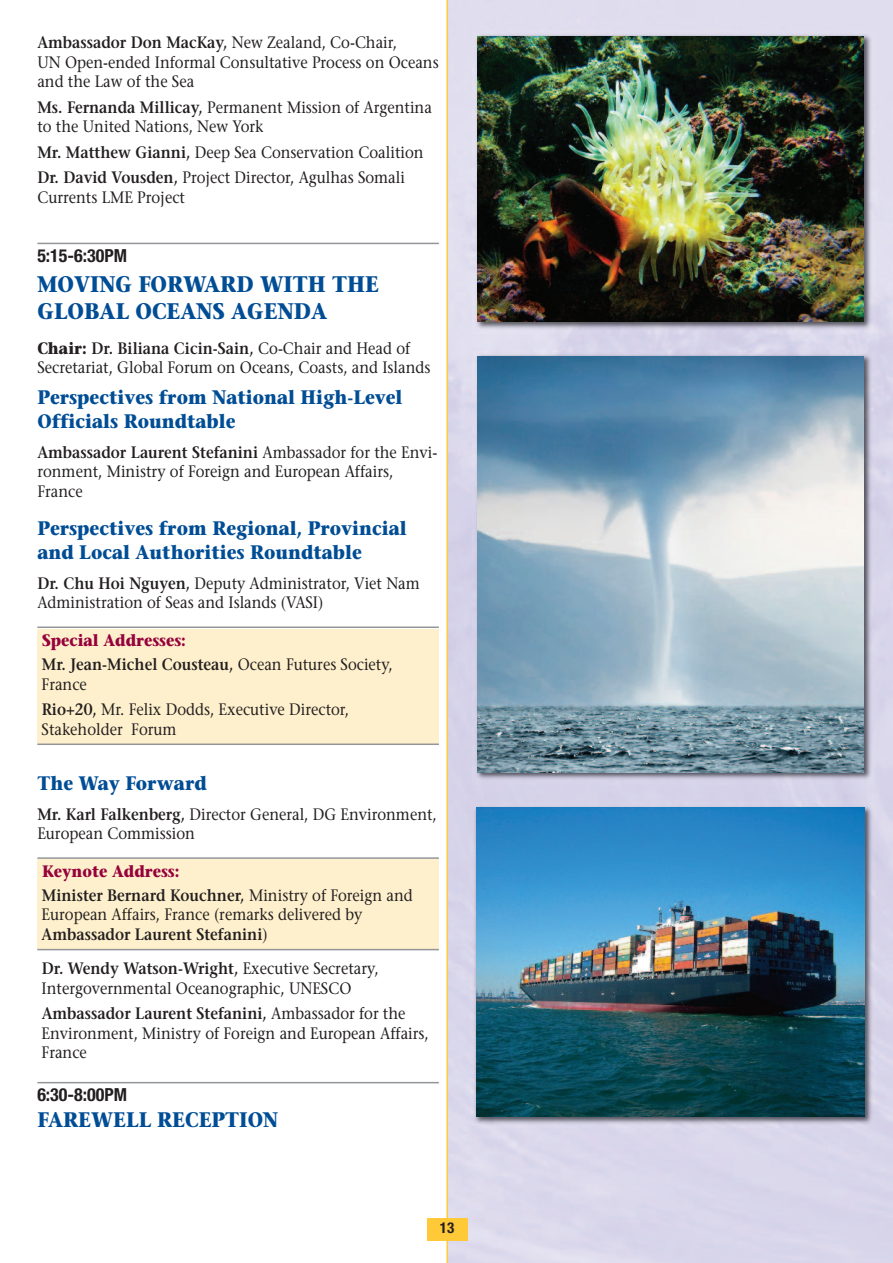
<style>
.page{position:relative;width:893px;height:1263px;background:#fff}
.page>*{position:absolute;margin:0;border:0;box-sizing:border-box;transform-origin:0 0}
.t1{font:700 22.5px/27px "Stone Serif";color:#014d95;scale:.9 1}
.t2{font:700 21px "Stone Serif";color:#014d95;scale:.9 1}
.t3{font:700 19.5px/23.4px "Stone Serif";color:#014d95;scale:.9 1}
.t4{font:700 condensed 18px "Helvetica Neue";color:#231f20}
.t5{font:16.5px/19.5px "Stone Serif";color:#231f20;scale:.9 1}
.t6{font:600 16.5px/24px "Stone Serif";color:#231f20;scale:.9 1}
.t7{font:700 condensed 15px "Helvetica Neue";color:#231f20}
.s1{font-weight:600}
.s2{font-weight:700}
.s3{font-weight:700;color:#96013c}
.s4{font-weight:400}
</style>
<div class="page">
<div style="left:448px;top:0;width:445px;height:1263px;background:#dad7eb"></div>
<hr style="left:446px;top:0;width:2px;height:1263px;background:#ffc938">
<div style="left:427px;top:1218px;width:40px;height:22px;background:#ffc938"></div>
<div style="left:37px;top:859px;width:402px;height:91px;background:#fef0cc"></div>
<div style="left:37px;top:629px;width:402px;height:115px;background:#fef0cc"></div>
<hr style="left:37px;top:243px;width:402px;height:1px;background:#939598">
<hr style="left:37px;top:626px;width:402px;height:2px;background:#939598">
<hr style="left:37px;top:743px;width:402px;height:2px;background:#939598">
<hr style="left:37px;top:857px;width:402px;height:2px;background:#939598">
<hr style="left:37px;top:949px;width:402px;height:1px;background:#939598">
<hr style="left:37px;top:1082px;width:402px;height:1px;background:#939598">
<img style="left:472px;top:30px;width:404px;height:303px">
<img style="left:478px;top:36px;width:386px;height:285px">
<img style="left:472px;top:351px;width:404px;height:433px">
<img style="left:478px;top:356px;width:386px;height:416px">
<img style="left:471px;top:802px;width:405px;height:326px">
<img style="left:476px;top:807px;width:388px;height:309px">
<p class="t5" style="left:37px;top:34px;width:447px"><span class="s1">Ambassador Don MacKay,</span> New Zealand, Co-Chair,<br>UN Open-ended Informal Consultative Process on Oceans and the Law of the Sea</p>
<p class="t5" style="left:37px;top:99px;width:440px"><span class="s1">Ms. Fernanda Millicay,</span> Permanent Mission of Argentina to the United Nations, New York</p>
<p class="t5" style="left:37px;top:141px;width:431px;line-height:25.5px"><span class="s1">Mr. Matthew Gianni,</span> Deep Sea Conservation Coalition<br><span class="s1">Dr. David Vousden,</span> Project Director, Agulhas Somali</p>
<p class="t5" style="left:37px;top:189px;width:166px">Currents LME Project</p>
<p class="t4" style="left:37px;top:249px;width:91px">5:15-6:30PM</p>
<h1 class="t1" style="left:37px;top:273px;width:381px">MOVING FORWARD WITH THE<br>GLOBAL OCEANS AGENDA</h1>
<p class="t5" style="left:37px;top:340px;width:438px"><span class="s2">Chair:</span> <span class="s1">Dr. Biliana Cicin-Sain,</span> Co-Chair and Head of<br>Secretariat, Global Forum on Oceans, Coasts, and Islands</p>
<p class="t3" style="left:37px;top:388px;width:407px">Perspectives from National High-Level<br>Officials Roundtable</p>
<p class="t5" style="left:37px;top:444px;width:446px"><span class="s1">Ambassador Laurent Stefanini</span> Ambassador for the Envi&shy;ronment, Ministry of Foreign and European Affairs,<br>France</p>
<p class="t3" style="left:37px;top:519px;width:412px">Perspectives from Regional, Provincial and Local Authorities Roundtable</p>
<p class="t5" style="left:37px;top:575px;width:426px"><span class="s1">Dr. Chu Hoi Nguyen,</span> Deputy Administrator, Viet Nam<br>Administration of Seas and Islands (VASI)</p>
<p class="t6" style="left:42px;top:630px;width:392px"><span class="s3">Special Addresses:<br></span>Mr. Jean-Michel Cousteau, <span class="s4">Ocean Futures Society,</span></p>
<p class="t5" style="left:42px;top:673px;width:343px;line-height:25.5px">France<br><span class="s1">Rio+20,</span> Mr. Felix Dodds, Executive Director,</p>
<p class="t5" style="left:42px;top:721px;width:151px">Stakeholder Forum</p>
<p class="t3" style="left:37px;top:773px;width:190px">The Way Forward</p>
<p class="t5" style="left:37px;top:806px;width:445px"><span class="s1">Mr. Karl Falkenberg,</span> Director General, DG Environment,<br>European Commission</p>
<p class="t6" style="left:42px;top:861px;width:414px"><span class="s3">Keynote Address:<br></span>Minister Bernard Kouchner, <span class="s4">Ministry of Foreign and</span></p>
<p class="t5" style="left:42px;top:906px;width:358px">European Affairs, France (remarks delivered by<br><span class="s1">Ambassador Laurent Stefanini</span>)</p>
<p class="t5" style="left:42px;top:960px;width:376px"><span class="s1">Dr. Wendy Watson-Wright,</span> Executive Secretary,<br>Intergovernmental Oceanographic, UNESCO</p>
<p class="t5" style="left:42px;top:1005px;width:432px"><span class="s1">Ambassador Laurent Stefanini,</span> Ambassador for the<br>Environment, Ministry of Foreign and European Affairs,<br>France</p>
<p class="t4" style="left:37px;top:1088px;width:91px">6:30-8:00PM</p>
<p class="t2" style="left:37px;top:1112px;width:269px">FAREWELL RECEPTION</p>
<p class="t7" style="left:440px;top:1222px;width:16px">13</p>
</div>
